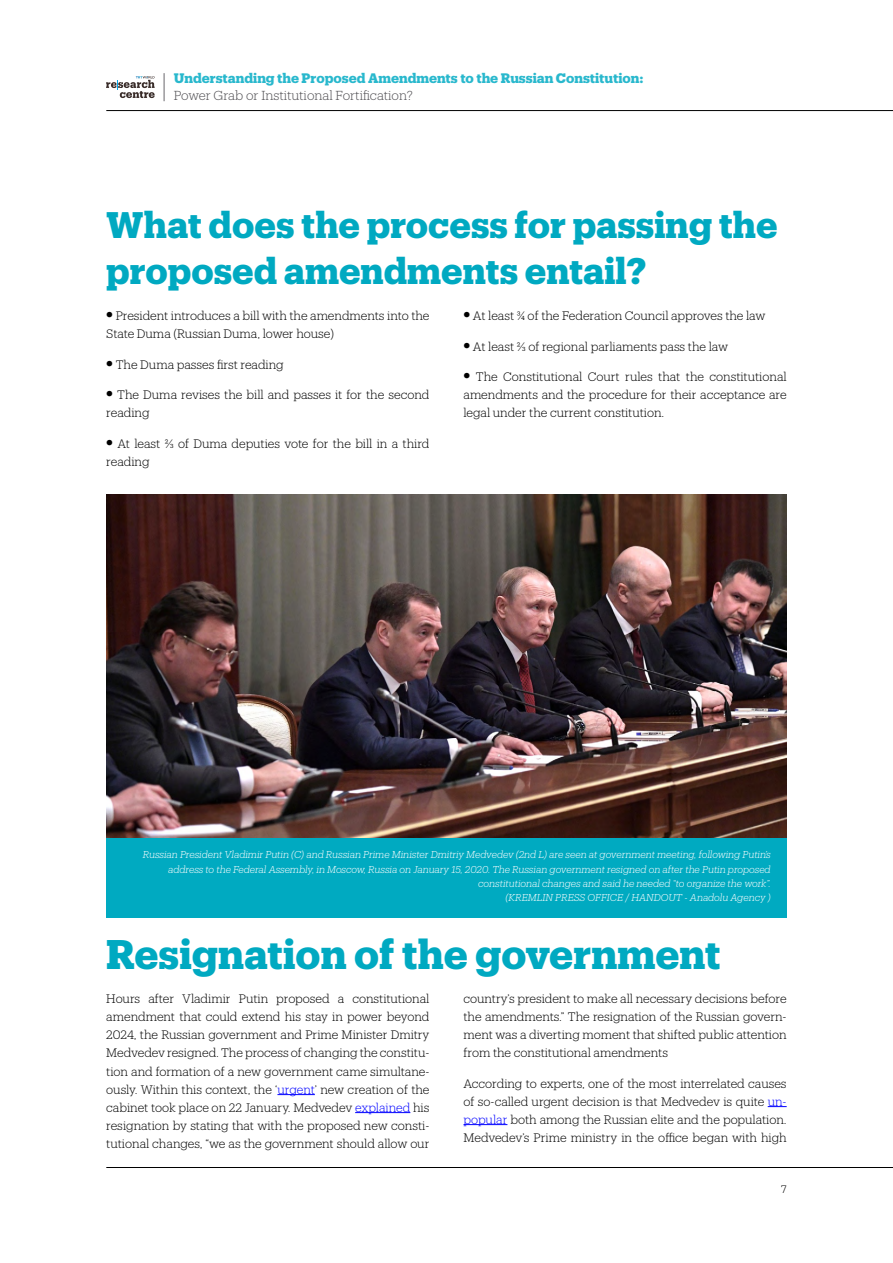
<style>
.page{position:relative;width:893px;height:1263px;background:#fff}
.page>*{position:absolute;margin:0;border:0;box-sizing:border-box;transform-origin:0 0}
.t1{font:700 40.5px "Produkt";color:#00a9c1}
.t2{font:700 36.15px/46.3px "Produkt";color:#00a9c1}
.t3{font:700 13.5px "Produkt";color:#29b8cd}
.t4{font:300 12.75px "Produkt";color:#504f53}
.t5{font:300 12px/18px "Produkt";letter-spacing:-.005em;color:#000;text-align:justify}
.t6{font:300 10.5px "Produkt";color:#000}
.t7{font:italic 300 9.75px/14.2px "Produkt";color:#fff;text-align:right}
.s1{font-weight:900;font-size:18px}
.s2{color:#00f}
</style>
<div class="page">
<hr style="left:106px;top:110px;width:787px;height:1px;background:#000">
<svg style="left:164px;top:73px;width:1px;height:28px"></svg>
<svg style="left:106px;top:76px;width:49px;height:22px"></svg>
<img style="left:106px;top:494px;width:681px;height:344px">
<hr style="left:106px;top:1167px;width:787px;height:1px;background:#000">
<hr style="left:277px;top:1094px;width:38px;height:1px;background:#00f">
<hr style="left:355px;top:1112px;width:55px;height:1px;background:#00f">
<svg style="left:768px;top:1106px;width:19px;height:1px"></svg>
<hr style="left:463px;top:1124px;width:44px;height:1px;background:#00f">
<div style="left:106px;top:838px;width:681px;height:80px;background:#00aac1"></div>
<p class="t3" style="left:174px;top:68px;width:471px">Understanding the Proposed Amendments to the Russian Constitution:</p>
<p class="t4" style="left:174px;top:86px;width:241px">Power Grab or Institutional Fortification?</p>
<h2 class="t2" style="left:106px;top:199px;width:673px">What does the process for passing the proposed amendments entail?</h2>
<p class="t5" style="left:106px;top:306px;width:325px"><span class="s1">•</span> President introduces a bill with the amendments into the<br>State Duma (Russian Duma, lower house)</p>
<p class="t5" style="left:106px;top:355px;width:179px"><span class="s1">•</span> The Duma passes first reading</p>
<p class="t5" style="left:106px;top:385px;width:325px"><span class="s1">•</span> The Duma revises the bill and passes it for the second reading</p>
<p class="t5" style="left:106px;top:434px;width:325px"><span class="s1">•</span> At least ⅔ of Duma deputies vote for the bill in a third reading</p>
<p class="t5" style="left:463px;top:306px;width:303px"><span class="s1">•</span> At least ¾ of the Federation Council approves the law</p>
<p class="t5" style="left:463px;top:337px;width:266px"><span class="s1">•</span> At least ⅔ of regional parliaments pass the law</p>
<p class="t5" style="left:463px;top:367px;width:325px"><span class="s1">•</span> The Constitutional Court rules that the constitutional amendments and the procedure for their acceptance are legal under the current constitution.</p>
<p class="t7" style="left:143px;top:847px;width:629px">Russian President Vladimir Putin (C) and Russian Prime Minister Dmitriy Medvedev (2nd L) are seen at government meeting, following Putin’s address to the Federal Assembly, in Moscow, Russia on January 15, 2020. The Russian government resigned on after the Putin proposed constitutional changes and said he needed “to organize the work”.<br>(KREMLIN PRESS OFFICE / HANDOUT - Anadolu Agency )</p>
<h1 class="t1" style="left:106px;top:926px;width:616px">Resignation of the government</h1>
<p class="t5" style="left:106px;top:989px;width:325px">Hours after Vladimir Putin proposed a constitutional amendment that could extend his stay in power beyond 2024, the Russian government and Prime Minister Dmitry Medvedev resigned. The process of changing the constitu&shy;tion and formation of a new government came simultane&shy;ously. Within this context, the ‘<span class="s2">urgent</span>’ new creation of the cabinet took place on 22 January. Medvedev <span class="s2">explained</span> his resignation by stating that with the proposed new consti&shy;tutional changes, “we as the government should allow our</p>
<p class="t5" style="left:463px;top:989px;width:325px">country’s president to make all necessary decisions before the amendments.” The resignation of the Russian govern&shy;ment was a diverting moment that shifted public attention from the constitutional amendments</p>
<p class="t5" style="left:463px;top:1073px;width:325px">According to experts, one of the most interrelated causes of so-called urgent decision is that Medvedev is quite <span class="s2">un&shy;popular</span> both among the Russian elite and the population.<br>Medvedev’s Prime ministry in the office began with high</p>
<p class="t6" style="left:781px;top:1182px;width:7px">7</p>
</div>
